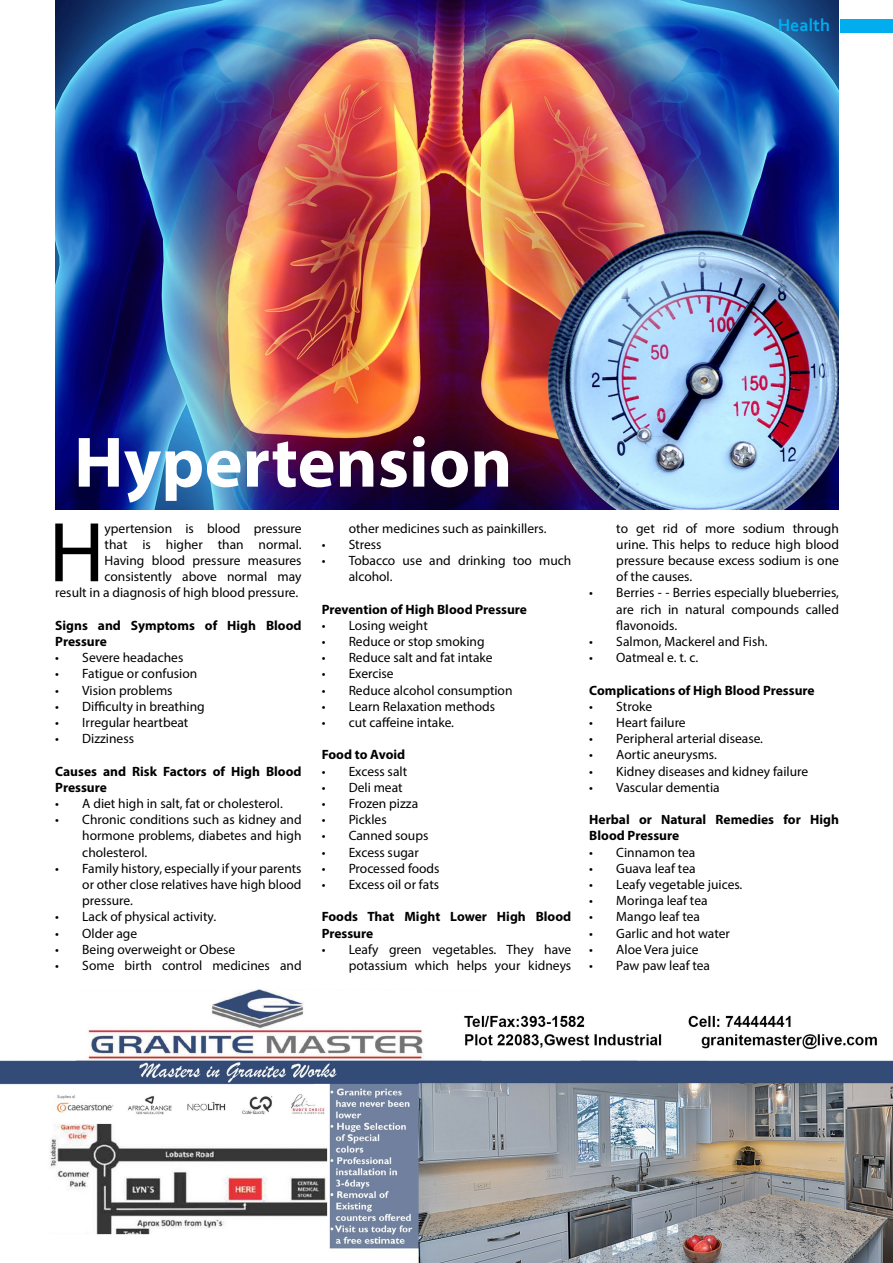
<style>
.page{position:relative;width:893px;height:1263px;background:#fff}
.page>*{position:absolute;margin:0;border:0;box-sizing:border-box;transform-origin:0 0}
.t1{font:85.65px "Myriad Pro";color:#000}
.t2{font:700 72px "Myriad Pro";color:#fff}
.t3{font:700 18px "Corbel";color:#00aeef}
.t4{font:13.5px/16.2px "Myriad Pro";color:#000;text-align:justify}
.t5{font:700 13.5px/16.2px "Myriad Pro";color:#000}
</style>
<div class="page">
<img style="left:55px;top:0;width:784px;height:510px">
<div style="left:840px;top:19px;width:53px;height:14px;background:#00aeef"></div>
<img style="left:0;top:1060px;width:1px;height:25px">
<img style="left:1px;top:989px;width:892px;height:274px">
<h3 class="t3" style="left:778px;top:14px;width:54px">Health</h3>
<h2 class="t2" style="left:74px;top:415px;width:440px">Hypertension</h2>
<p class="t4" style="left:55px;top:520px;width:248px;text-align:right">ypertension is blood pressure<br>that is higher than normal.<br>Having blood pressure measures consistently above normal may<br>result in a diagnosis of high blood pressure.</p>
<p class="t5" style="left:55px;top:617px;width:248px">Signs and Symptoms of High Blood<br>Pressure</p>
<p class="t4" style="left:55px;top:649px;width:130px">• Severe headaches</p>
<p class="t4" style="left:55px;top:666px;width:144px">• Fatigue or confusion</p>
<p class="t4" style="left:55px;top:682px;width:119px">• Vision problems</p>
<p class="t4" style="left:55px;top:698px;width:151px">• Difficulty in breathing</p>
<p class="t4" style="left:55px;top:714px;width:135px">• Irregular heartbeat</p>
<p class="t4" style="left:55px;top:730px;width:80px">• Dizziness</p>
<p class="t5" style="left:55px;top:762px;width:248px">Causes and Risk Factors of High Blood<br>Pressure</p>
<p class="t4" style="left:55px;top:795px;width:229px">• A diet high in salt, fat or cholesterol.</p>
<p class="t4" style="left:82px;top:811px;width:221px;text-indent:-27px">• Chronic conditions such as kidney and hormone problems, diabetes and high cholesterol.</p>
<p class="t4" style="left:82px;top:860px;width:221px;text-indent:-27px">• Family history, especially if your parents or other close relatives have high blood pressure.</p>
<p class="t4" style="left:55px;top:909px;width:162px">• Lack of physical activity.</p>
<p class="t4" style="left:55px;top:925px;width:83px">• Older age</p>
<p class="t4" style="left:55px;top:941px;width:181px">• Being overweight or Obese</p>
<p class="t4" style="left:55px;top:957px;width:248px">• Some birth control medicines and</p>
<h1 class="t1" style="left:49px;top:500px;width:57px">H</h1>
<p class="t4" style="left:349px;top:520px;width:199px">other medicines such as painkillers.</p>
<p class="t4" style="left:322px;top:536px;width:61px">• Stress</p>
<p class="t4" style="left:349px;top:552px;width:224px;text-indent:-27px">• Tobacco use and drinking too much alcohol.</p>
<p class="t5" style="left:322px;top:600px;width:207px">Prevention of High Blood Pressure</p>
<p class="t4" style="left:322px;top:617px;width:108px">• Losing weight</p>
<p class="t4" style="left:322px;top:633px;width:164px">• Reduce or stop smoking</p>
<p class="t4" style="left:322px;top:649px;width:172px">• Reduce salt and fat intake</p>
<p class="t4" style="left:322px;top:666px;width:74px">• Exercise</p>
<p class="t4" style="left:322px;top:682px;width:192px">• Reduce alcohol consumption</p>
<p class="t4" style="left:322px;top:698px;width:175px">• Learn Relaxation methods</p>
<p class="t4" style="left:322px;top:714px;width:134px">• cut caffeine intake.</p>
<p class="t5" style="left:322px;top:746px;width:85px">Food to Avoid</p>
<p class="t4" style="left:322px;top:763px;width:87px">• Excess salt</p>
<p class="t4" style="left:322px;top:779px;width:82px">• Deli meat</p>
<p class="t4" style="left:322px;top:795px;width:98px">• Frozen pizza</p>
<p class="t4" style="left:322px;top:811px;width:67px">• Pickles</p>
<p class="t4" style="left:322px;top:828px;width:108px">• Canned soups</p>
<p class="t4" style="left:322px;top:844px;width:99px">• Excess sugar</p>
<p class="t4" style="left:322px;top:860px;width:119px">• Processed foods</p>
<p class="t4" style="left:322px;top:876px;width:119px">• Excess oil or fats</p>
<p class="t5" style="left:322px;top:908px;width:251px">Foods That Might Lower High Blood<br>Pressure</p>
<p class="t4" style="left:322px;top:941px;width:251px;text-align:right">• Leafy green vegetables. They have potassium which helps your kidneys</p>
<p class="t4" style="left:616px;top:520px;width:224px">to get rid of more sodium through urine. This helps to reduce high blood pressure because excess sodium is one of the causes.</p>
<p class="t4" style="left:616px;top:585px;width:224px;text-indent:-27px">• Berries - - Berries especially blueberries, are rich in natural compounds called flavonoids.</p>
<p class="t4" style="left:589px;top:633px;width:180px">• Salmon, Mackerel and Fish.</p>
<p class="t4" style="left:589px;top:649px;width:110px">• Oatmeal e. t. c.</p>
<p class="t5" style="left:589px;top:681px;width:227px">Complications of High Blood Pressure</p>
<p class="t4" style="left:589px;top:698px;width:64px">• Stroke</p>
<p class="t4" style="left:589px;top:714px;width:98px">• Heart failure</p>
<p class="t4" style="left:589px;top:730px;width:175px">• Peripheral arterial disease.</p>
<p class="t4" style="left:589px;top:747px;width:129px">• Aortic aneurysms.</p>
<p class="t4" style="left:589px;top:763px;width:220px">• Kidney diseases and kidney failure</p>
<p class="t4" style="left:589px;top:779px;width:132px">• Vascular dementia</p>
<p class="t5" style="left:589px;top:811px;width:251px">Herbal or Natural Remedies for High<br>Blood Pressure</p>
<p class="t4" style="left:589px;top:844px;width:108px">• Cinnamon tea</p>
<p class="t4" style="left:589px;top:860px;width:108px">• Guava leaf tea</p>
<p class="t4" style="left:589px;top:876px;width:155px">• Leafy vegetable juices.</p>
<p class="t4" style="left:589px;top:892px;width:120px">• Moringa leaf tea</p>
<p class="t4" style="left:589px;top:909px;width:112px">• Mango leaf tea</p>
<p class="t4" style="left:589px;top:925px;width:142px">• Garlic and hot water</p>
<p class="t4" style="left:589px;top:941px;width:111px">• Aloe Vera juice</p>
<p class="t4" style="left:589px;top:957px;width:122px">• Paw paw leaf tea</p>
</div>
